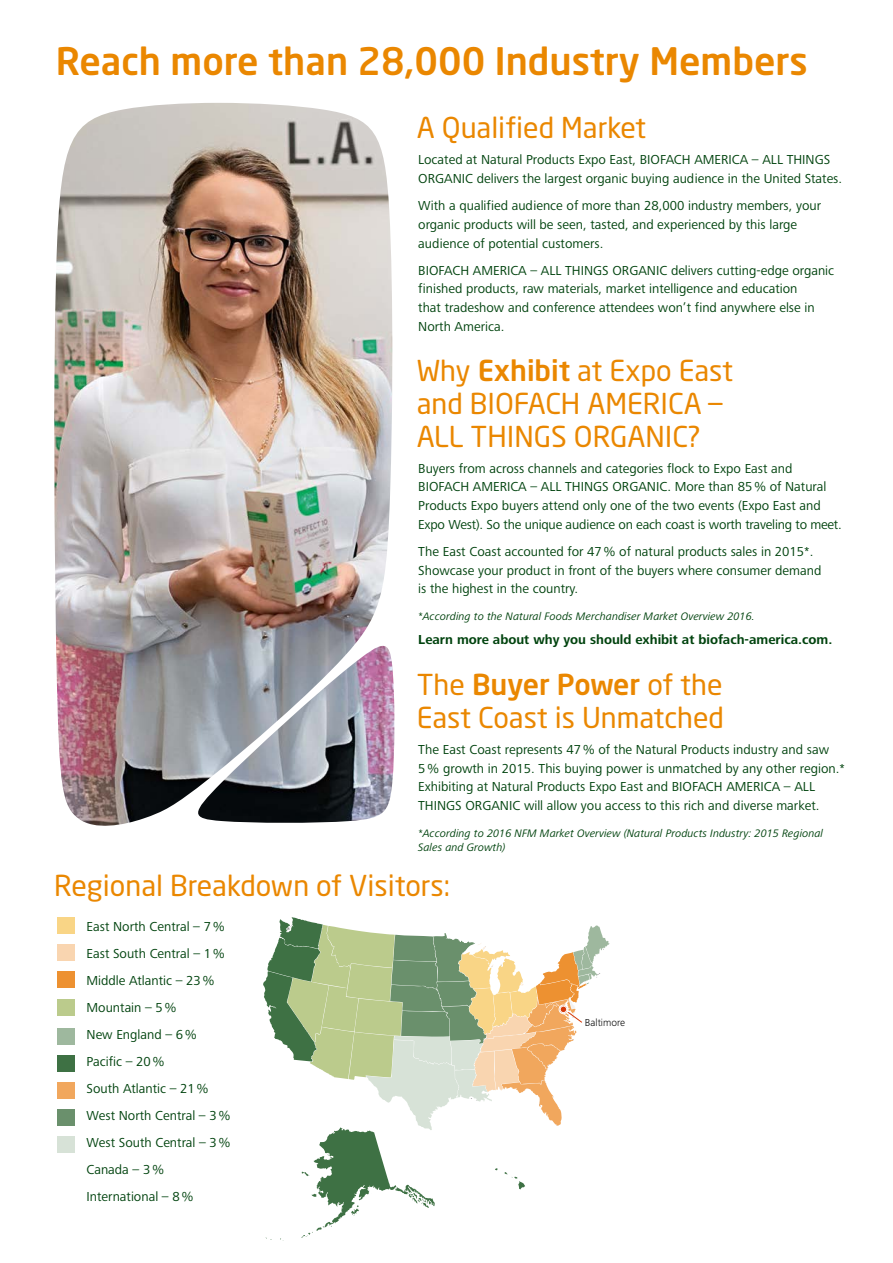
<style>
.page{position:relative;width:893px;height:1263px;background:#fff}
.page>*{position:absolute;margin:0;border:0;box-sizing:border-box;transform-origin:0 0}
.Frutier_Next_-_9pt{font:500 37.5px "Neo Sans Pro";color:#ea8700}
.Frutier_Next_-_9pt-2{font:28.5px/33px "Neo Sans Pro";color:#ea8700}
.Frutier_Next_-_9pt-3{font:13.5px/18.8px "Frutiger Next Pro";color:#00430e}
.Frutier_Next_-_9pt-4{font:700 13.5px "Frutiger Next LT";color:#00430e}
.Frutier_Next_-_9pt-5{font:italic 11.25px/13.5px "Frutiger Next LT";color:#00430e}
.t1{font:300 10.5px "Frutiger Next LT";color:#000}
.s1{font-family:"Frutiger Next LT"}
.s2{font-weight:500}
</style>
<div class="page">
<img style="left:54px;top:103px;width:341px;height:723px">
<svg style="left:263px;top:917px;width:347px;height:324px"></svg>
<div style="left:57px;top:917px;width:18px;height:16px;background:#f9d586"></div>
<div style="left:57px;top:944px;width:18px;height:16px;background:#f9d5b0"></div>
<div style="left:57px;top:971px;width:18px;height:16px;background:#ed9131"></div>
<div style="left:57px;top:999px;width:18px;height:17px;background:#bbcb8c"></div>
<div style="left:57px;top:1028px;width:18px;height:16px;background:#9eb89e"></div>
<div style="left:57px;top:1055px;width:18px;height:16px;background:#3e7144"></div>
<div style="left:57px;top:1082px;width:18px;height:16px;background:#f1a75d"></div>
<div style="left:57px;top:1109px;width:18px;height:16px;background:#6a906c"></div>
<div style="left:57px;top:1136px;width:18px;height:16px;background:#d7e2d7"></div>
<p class="Frutier_Next_-_9pt" style="left:56px;top:38px;width:754px">Reach more than 28,000 Industry Members</p>
<p class="Frutier_Next_-_9pt-2" style="left:417px;top:110px;width:231px">A Qualified Market</p>
<p class="Frutier_Next_-_9pt-3" style="left:418px;top:150px;width:425px">Located at Natural Products Expo East, <span class="s1">BIOFACH</span> AMERICA – ALL THINGS<br>ORGANIC delivers the largest organic buying audience in the United States.</p>
<p class="Frutier_Next_-_9pt-3" style="left:418px;top:196px;width:404px">With a qualified audience of more than 28,000 industry members, your organic products will be seen, tasted, and experienced by this large audience of potential customers.</p>
<p class="Frutier_Next_-_9pt-3" style="left:418px;top:261px;width:417px"><span class="s1">BIOFACH</span> AMERICA – ALL THINGS ORGANIC delivers cutting-edge organic finished products, raw materials, market intelligence and education<br>that tradeshow and conference attendees won’t find anywhere else in North America.</p>
<p class="Frutier_Next_-_9pt-2" style="left:417px;top:353px;width:318px">Why <span class="s2">Exhibit</span> at Expo East and BIOFACH AMERICA –<br>ALL THINGS ORGANIC?</p>
<p class="Frutier_Next_-_9pt-3" style="left:418px;top:459px;width:425px">Buyers from across channels and categories flock to Expo East and BIOFACH AMERICA – ALL THINGS ORGANIC. More than 85% of Natural Products Expo buyers attend only one of the two events (Expo East and Expo West). So the unique audience on each coast is worth traveling to meet.</p>
<p class="Frutier_Next_-_9pt-3" style="left:418px;top:542px;width:405px">The East Coast accounted for 47% of natural products sales in 2015*.<br>Showcase your product in front of the buyers where consumer demand is the highest in the country.</p>
<p class="Frutier_Next_-_9pt-5" style="left:418px;top:610px;width:338px">*According to the Natural Foods Merchandiser Market Overview 2016.</p>
<p class="Frutier_Next_-_9pt-4" style="left:418px;top:632px;width:416px">Learn more about why you should exhibit at biofach-america.com.</p>
<p class="Frutier_Next_-_9pt-2" style="left:417px;top:668px;width:309px">The <span class="s2">Buyer Power</span> of the<br>East Coast is Unmatched</p>
<p class="Frutier_Next_-_9pt-3" style="left:418px;top:740px;width:428px">The East Coast represents 47% of the Natural Products industry and saw 5% growth in 2015. This buying power is unmatched by any other region.* Exhibiting at Natural Products Expo East and <span class="s1">BIOFACH</span> AMERICA – ALL THINGS ORGANIC will allow you access to this rich and diverse market.</p>
<p class="Frutier_Next_-_9pt-5" style="left:418px;top:826px;width:406px">*According to 2016 NFM Market Overview (Natural Products Industry: 2015 Regional<br>Sales and Growth)</p>
<p class="Frutier_Next_-_9pt-2" style="left:54px;top:869px;width:397px">Regional Breakdown of Visitors:</p>
<p class="Frutier_Next_-_9pt-3" style="left:87px;top:917px;width:140px">East North Central – 7%</p>
<p class="Frutier_Next_-_9pt-3" style="left:87px;top:944px;width:140px">East South Central – 1%</p>
<p class="Frutier_Next_-_9pt-3" style="left:87px;top:971px;width:130px">Middle Atlantic – 23%</p>
<p class="Frutier_Next_-_9pt-3" style="left:87px;top:998px;width:92px">Mountain – 5%</p>
<p class="Frutier_Next_-_9pt-3" style="left:87px;top:1025px;width:112px">New England – 6%</p>
<p class="Frutier_Next_-_9pt-3" style="left:87px;top:1052px;width:80px">Pacific – 20%</p>
<p class="Frutier_Next_-_9pt-3" style="left:87px;top:1079px;width:123px">South Atlantic – 21%</p>
<p class="Frutier_Next_-_9pt-3" style="left:87px;top:1106px;width:145px">West North Central – 3%</p>
<p class="Frutier_Next_-_9pt-3" style="left:87px;top:1133px;width:146px">West South Central – 3%</p>
<p class="Frutier_Next_-_9pt-3" style="left:87px;top:1160px;width:79px">Canada – 3%</p>
<p class="Frutier_Next_-_9pt-3" style="left:87px;top:1187px;width:108px">International – 8%</p>
<p class="t1" style="left:585px;top:1016px;width:42px">Baltimore</p>
</div>
